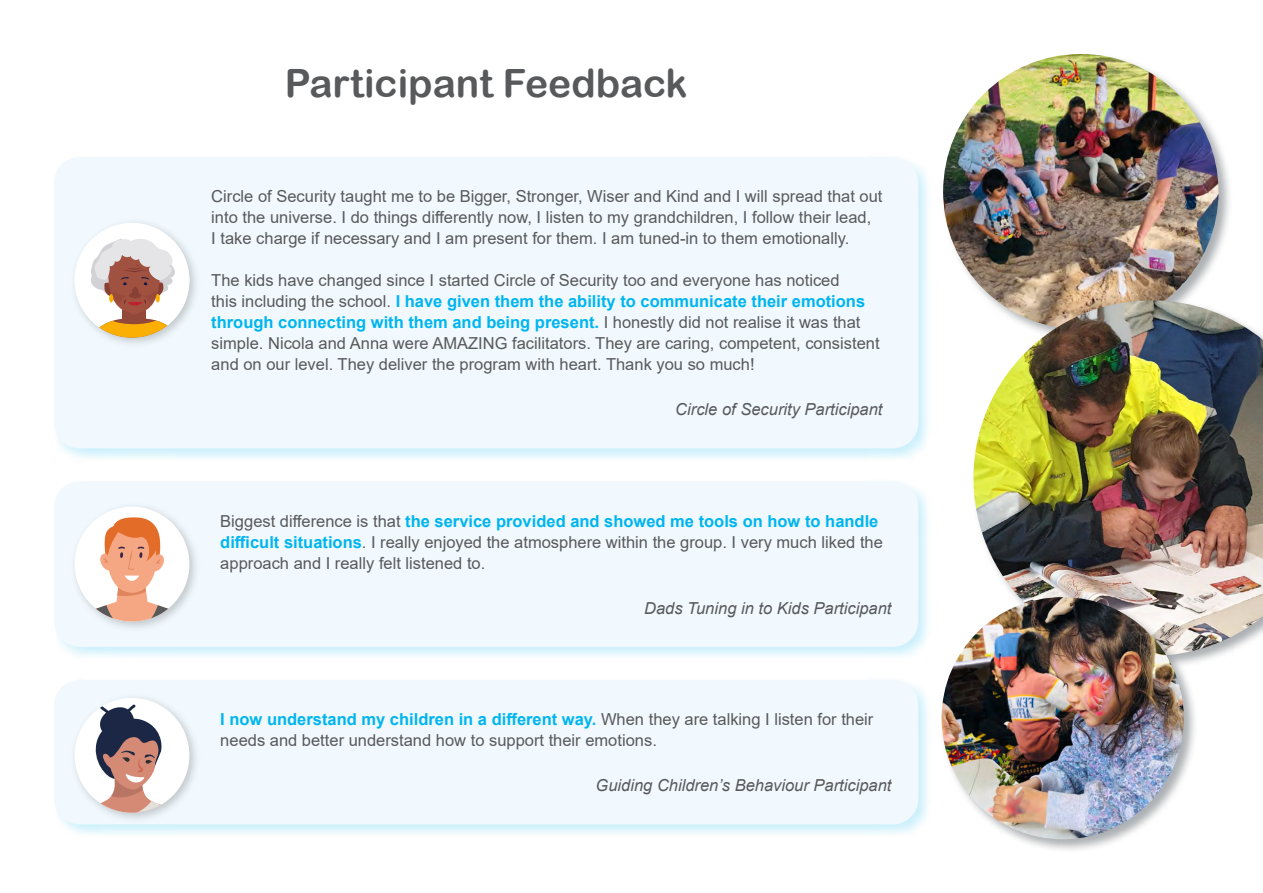
<style>
.page{position:relative;width:1263px;height:893px;background:#fff}
.page>*{position:absolute;margin:0;border:0;box-sizing:border-box;transform-origin:0 0}
.t1{font:39px "Arial Rounded MT Bold";color:#58595b}
.t2{font:16.5px/21px "Arial";color:#58595b}
.t3{font:italic 16.5px "Arial";color:#58595b}
.s1{font-weight:700;color:#00b5ef}
</style>
<div class="page">
<div style="left:52px;top:155px;width:880px;height:308px;background:#00b5ef;opacity:.2"></div>
<div style="left:54px;top:157px;width:864px;height:291px;background:#f1f9fe;border-radius:26px"></div>
<div style="left:52px;top:479px;width:880px;height:182px;background:#00b5ef;opacity:.2"></div>
<div style="left:54px;top:481px;width:864px;height:166px;background:#f1f9fe;border-radius:26px"></div>
<div style="left:70px;top:218px;width:130px;height:131px;background:#92979a;opacity:.5"></div>
<svg style="left:75px;top:230px;width:114px;height:108px"></svg>
<div style="left:52px;top:678px;width:880px;height:161px;background:#00b5ef;opacity:.2"></div>
<div style="left:54px;top:680px;width:864px;height:144px;background:#f1f9fe;border-radius:26px"></div>
<div style="left:941px;top:52px;width:291px;height:292px;background:#92979a;opacity:.75"></div>
<img style="left:943px;top:54px;width:275px;height:275px;border-radius:138px">
<div style="left:70px;top:502px;width:130px;height:131px;background:#92979a;opacity:.5"></div>
<div style="left:75px;top:507px;width:114px;height:114px;background:#fff;border-radius:50%"></div>
<svg style="left:75px;top:517px;width:114px;height:104px"></svg>
<div style="left:70px;top:693px;width:130px;height:131px;background:#92979a;opacity:.5"></div>
<svg style="left:75px;top:700px;width:114px;height:113px"></svg>
<img style="left:973px;top:300px;width:290px;height:356px">
<div style="left:940px;top:595px;width:258px;height:258px;background:#92979a;opacity:.75"></div>
<img style="left:942px;top:597px;width:242px;height:242px;border-radius:121px">
<h1 class="t1" style="left:285px;top:60px;width:404px">Participant Feedback</h1>
<p class="t2" style="left:211px;top:186px;width:673px">Circle of Security taught me to be Bigger, Stronger, Wiser and Kind and I will spread that out into the universe. I do things differently now, I listen to my grandchildren, I follow their lead,<br>I take charge if necessary and I am present for them. I am tuned-in to them emotionally.</p>
<p class="t2" style="left:211px;top:270px;width:670px">The kids have changed since I started Circle of Security too and everyone has noticed<br>this including the school. <span class="s1">I have given them the ability to communicate their emotions through connecting with them and being present.</span> I honestly did not realise it was that simple. Nicola and Anna were AMAZING facilitators. They are caring, competent, consistent and on our level. They deliver the program with heart. Thank you so much!</p>
<p class="t3" style="left:675px;top:399px;width:209px">Circle of Security Participant</p>
<p class="t2" style="left:220px;top:510px;width:664px">Biggest difference is that <span class="s1">the service provided and showed me tools on how to handle difficult situations</span>. I really enjoyed the atmosphere within the group. I very much liked the approach and I really felt listened to.</p>
<p class="t3" style="left:644px;top:597px;width:249px">Dads Tuning in to Kids Participant</p>
<p class="t2" style="left:220px;top:709px;width:655px"><span class="s1">I now understand my children in a different way.</span> When they are talking I listen for their needs and better understand how to support their emotions.</p>
<p class="t3" style="left:595px;top:775px;width:297px">Guiding Children’s Behaviour Participant</p>
</div>
